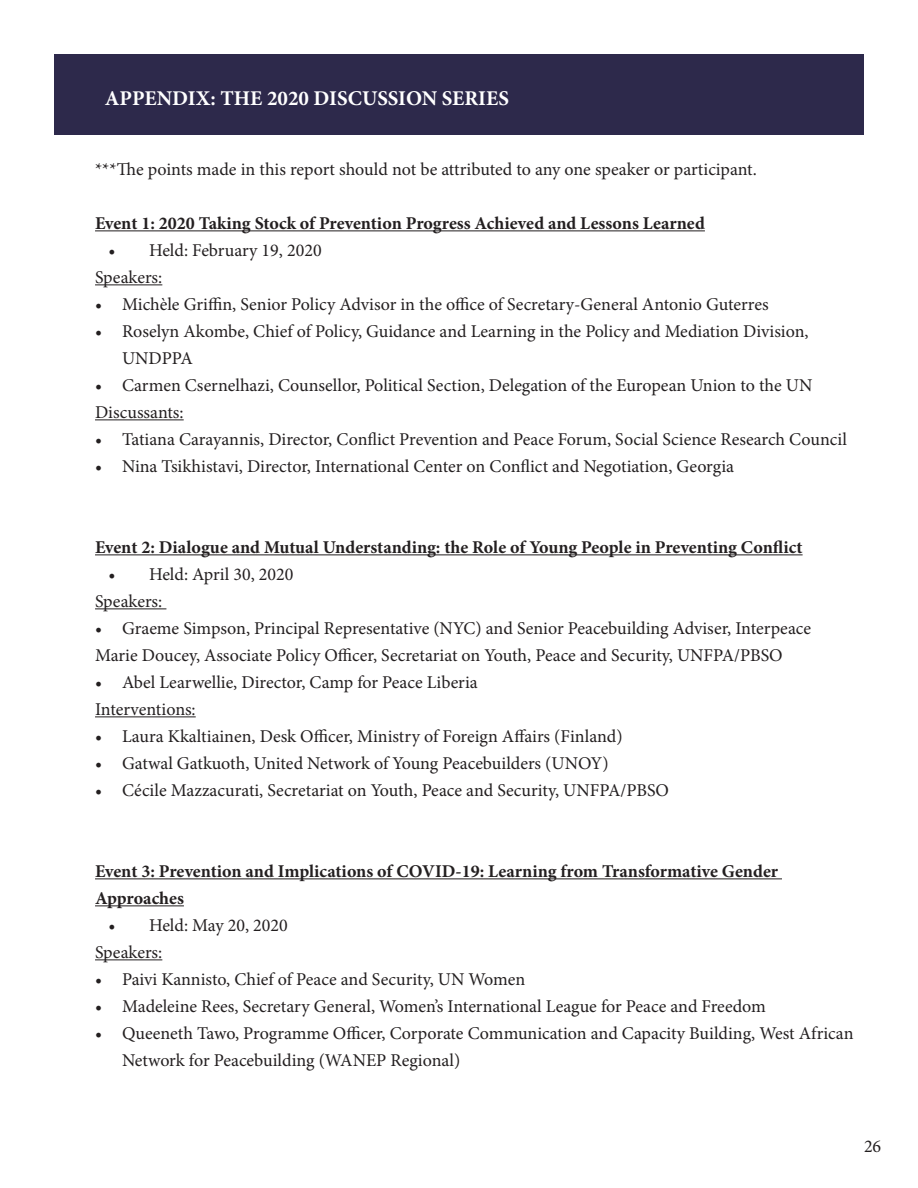
<style>
.page{position:relative;width:918px;height:1188px;background:#fff}
.page>*{position:absolute;margin:0;border:0;box-sizing:border-box;transform-origin:0 0}
.t1{font:700 21px "Minion Pro";color:#fff}
.t2{font:18px/27px "Minion Pro";color:#231f20}
.t3{font:700 18px/27px "Minion Pro";letter-spacing:-.005em;color:#231f20}
</style>
<div class="page">
<div style="left:54px;top:54px;width:810px;height:81px;background:#2d294b"></div>
<hr style="left:95px;top:230px;width:610px;height:1px;background:#231f20">
<hr style="left:95px;top:284px;width:67px;height:1px;background:#231f20">
<hr style="left:95px;top:419px;width:89px;height:1px;background:#231f20">
<hr style="left:95px;top:554px;width:708px;height:1px;background:#231f20">
<hr style="left:95px;top:608px;width:71px;height:1px;background:#231f20">
<hr style="left:95px;top:716px;width:101px;height:1px;background:#231f20">
<hr style="left:95px;top:878px;width:687px;height:1px;background:#231f20">
<hr style="left:95px;top:905px;width:89px;height:1px;background:#231f20">
<hr style="left:95px;top:959px;width:67px;height:1px;background:#231f20">
<p class="t1" style="left:105px;top:83px;width:406px">APPENDIX: THE 2020 DISCUSSION SERIES</p>
<p class="t2" style="left:95px;top:156px;width:663px">***The points made in this report should not be attributed to any one speaker or participant.</p>
<p class="t3" style="left:95px;top:210px;width:611px">Event 1: 2020 Taking Stock of Prevention Progress Achieved and Lessons Learned</p>
<p class="t2" style="left:109px;top:237px;width:215px">• Held: February 19, 2020</p>
<p class="t2" style="left:95px;top:264px;width:69px">Speakers:</p>
<p class="t2" style="left:95px;top:291px;width:675px">• Michèle Griffin, Senior Policy Advisor in the office of Secretary-General Antonio Guterres</p>
<p class="t2" style="left:122px;top:318px;width:688px;text-indent:-27px">• Roselyn Akombe, Chief of Policy, Guidance and Learning in the Policy and Mediation Division,<br>UNDPPA</p>
<p class="t2" style="left:95px;top:372px;width:719px">• Carmen Csernelhazi, Counsellor, Political Section, Delegation of the European Union to the UN</p>
<p class="t2" style="left:95px;top:399px;width:90px">Discussants:</p>
<p class="t2" style="left:95px;top:426px;width:753px">• Tatiana Carayannis, Director, Conflict Prevention and Peace Forum, Social Science Research Council</p>
<p class="t2" style="left:95px;top:453px;width:641px">• Nina Tsikhistavi, Director, International Center on Conflict and Negotiation, Georgia</p>
<p class="t3" style="left:95px;top:534px;width:709px">Event 2: Dialogue and Mutual Understanding: the Role of Young People in Preventing Conflict</p>
<p class="t2" style="left:109px;top:561px;width:186px">• Held: April 30, 2020</p>
<p class="t2" style="left:95px;top:588px;width:69px">Speakers:</p>
<p class="t2" style="left:95px;top:615px;width:718px">• Graeme Simpson, Principal Representative (NYC) and Senior Peacebuilding Adviser, Interpeace</p>
<p class="t2" style="left:95px;top:642px;width:689px">Marie Doucey, Associate Policy Officer, Secretariat on Youth, Peace and Security, UNFPA/PBSO</p>
<p class="t2" style="left:95px;top:669px;width:384px">• Abel Learwellie, Director, Camp for Peace Liberia</p>
<p class="t2" style="left:95px;top:696px;width:102px">Interventions:</p>
<p class="t2" style="left:95px;top:723px;width:529px">• Laura Kkaltiainen, Desk Officer, Ministry of Foreign Affairs (Finland)</p>
<p class="t2" style="left:95px;top:750px;width:515px">• Gatwal Gatkuoth, United Network of Young Peacebuilders (UNOY)</p>
<p class="t2" style="left:95px;top:777px;width:575px">• Cécile Mazzacurati, Secretariat on Youth, Peace and Security, UNFPA/PBSO</p>
<p class="t3" style="left:95px;top:858px;width:685px">Event 3: Prevention and Implications of COVID-19: Learning from Transformative Gender<br>Approaches</p>
<p class="t2" style="left:109px;top:912px;width:181px">• Held: May 20, 2020</p>
<p class="t2" style="left:95px;top:939px;width:69px">Speakers:</p>
<p class="t2" style="left:95px;top:966px;width:432px">• Paivi Kannisto, Chief of Peace and Security, UN Women</p>
<p class="t2" style="left:95px;top:993px;width:672px">• Madeleine Rees, Secretary General, Women’s International League for Peace and Freedom</p>
<p class="t2" style="left:122px;top:1020px;width:733px;text-indent:-27px">• Queeneth Tawo, Programme Officer, Corporate Communication and Capacity Building, West African<br>Network for Peacebuilding (WANEP Regional)</p>
<p class="t2" style="left:864px;top:1133px;width:19px">26</p>
</div>
